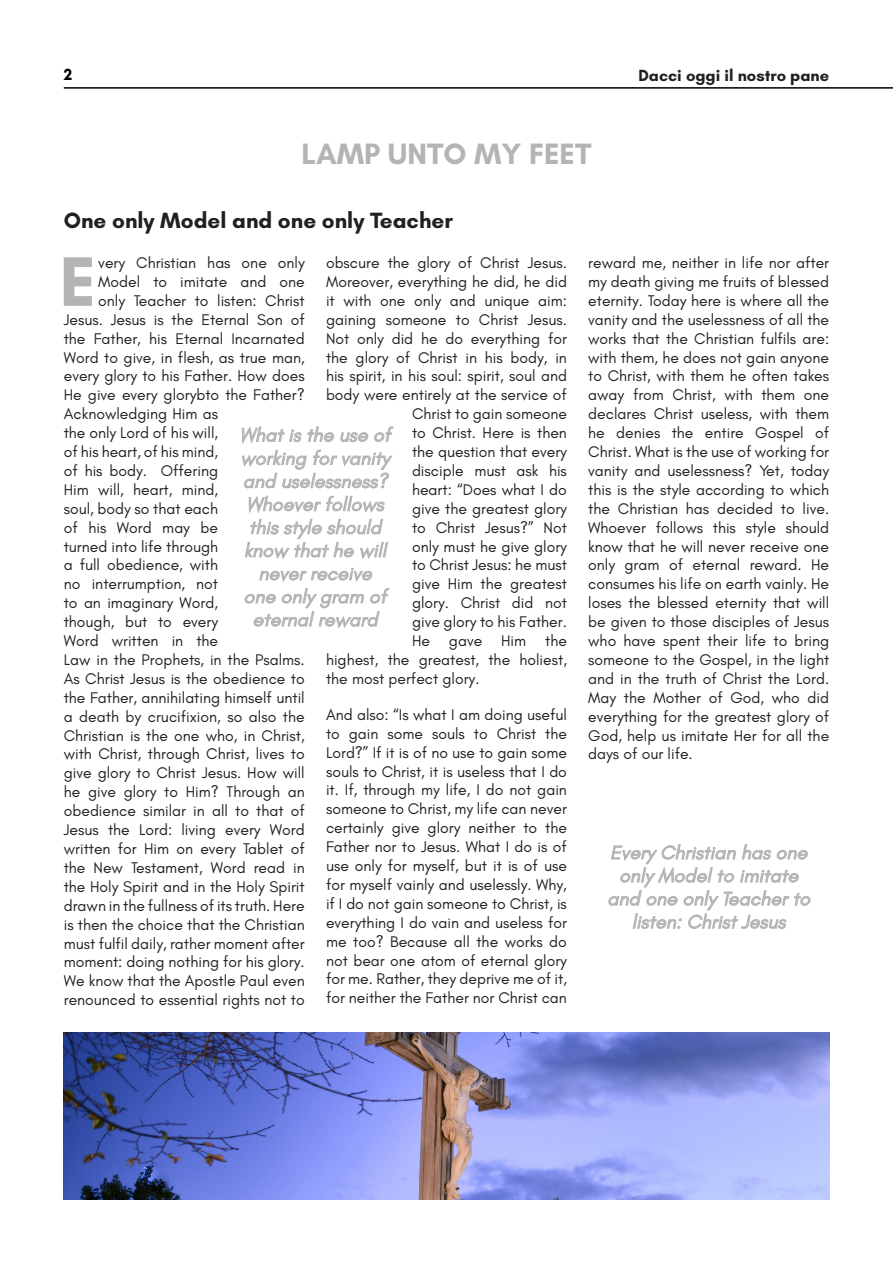
<style>
.page{position:relative;width:893px;height:1263px;background:#fff}
.page>*{position:absolute;margin:0;border:0;box-sizing:border-box;transform-origin:0 0}
.t1{font:700 71.4px "Glacial Indifference";color:#b4b4b4}
.t2{font:700 30px "Glacial Indifference";color:#b4b4b4}
.t3{font:700 22.5px "Glacial Indifference";color:#221f20}
.t4{font:italic 19.2px/23.1px "Glacial Indifference";color:#b4b4b4;text-align:center}
.t5{font:700 16.5px "Glacial Indifference";color:#221f20}
.t6{font:700 16.5px "Glacial Indifference";color:#000}
.t7{font:15.75px/18.9px "Glacial Indifference";color:#221f20;text-align:justify}
</style>
<div class="page">
<hr style="left:64px;top:87px;width:829px;height:2px;background:#000">
<img style="left:64px;top:1033px;width:765px;height:166px">
<svg style="left:242px;top:426px;width:152px;height:133px"></svg>
<svg style="left:245px;top:567px;width:145px;height:61px"></svg>
<svg style="left:608px;top:844px;width:203px;height:85px"></svg>
<p class="t6" style="left:64px;top:65px;width:10px">2</p>
<h2 class="t2" style="left:301px;top:135px;width:291px">LAMP UNTO MY FEET</h2>
<p class="t5" style="left:638px;top:65px;width:192px">Dacci oggi il nostro pane</p>
<h3 class="t3" style="left:64px;top:206px;width:391px">One only Model and one only Teacher</h3>
<h1 class="t1" style="left:59px;top:237px;width:38px">E</h1>
<p class="t7" style="left:98px;top:253px;width:208px">very Christian has one only</p>
<p class="t7" style="left:326px;top:253px;width:242px">obscure the glory of Christ Jesus.</p>
<p class="t7" style="left:326px;top:272px;width:242px">Moreover, everything he did, he did</p>
<p class="t7" style="left:326px;top:291px;width:242px">it with one only and unique aim:</p>
<p class="t7" style="left:326px;top:310px;width:242px">gaining someone to Christ Jesus.</p>
<p class="t7" style="left:326px;top:329px;width:242px">Not only did he do everything for</p>
<p class="t7" style="left:326px;top:348px;width:242px">the glory of Christ in his body, in</p>
<p class="t7" style="left:326px;top:367px;width:242px">his spirit, in his soul: spirit, soul and</p>
<p class="t7" style="left:326px;top:386px;width:242px">body were entirely at the service of</p>
<p class="t7" style="left:412px;top:405px;width:156px">Christ to gain someone</p>
<p class="t7" style="left:412px;top:424px;width:156px">to Christ. Here is then</p>
<p class="t7" style="left:412px;top:442px;width:156px">the question that every</p>
<p class="t7" style="left:412px;top:461px;width:156px">disciple must ask his</p>
<p class="t7" style="left:412px;top:480px;width:156px">heart: “Does what I do</p>
<p class="t7" style="left:412px;top:499px;width:156px">give the greatest glory</p>
<p class="t7" style="left:412px;top:518px;width:156px">to Christ Jesus?” Not</p>
<p class="t7" style="left:412px;top:537px;width:156px">only must he give glory</p>
<p class="t7" style="left:412px;top:556px;width:156px">to Christ Jesus: he must</p>
<p class="t7" style="left:412px;top:575px;width:156px">give Him the greatest</p>
<p class="t7" style="left:412px;top:594px;width:156px">glory. Christ did not</p>
<p class="t7" style="left:412px;top:613px;width:156px">give glory to his Father.</p>
<p class="t7" style="left:412px;top:631px;width:156px">He gave Him the</p>
<p class="t7" style="left:326px;top:650px;width:242px">highest, the greatest, the holiest,</p>
<p class="t7" style="left:326px;top:669px;width:155px">the most perfect glory.</p>
<p class="t7" style="left:326px;top:705px;width:242px">And also: “Is what I am doing useful to gain some souls to Christ the Lord?” If it is of no use to gain some souls to Christ, it is useless that I do it. If, through my life, I do not gain someone to Christ, my life can never certainly give glory neither to the Father nor to Jesus. What I do is of use only for myself, but it is of use for myself vainly and uselessly. Why, if I do not gain someone to Christ, is everything I do vain and useless for me too? Because all the works do not bear one atom of eternal glory for me. Rather, they deprive me of it, for neither the Father nor Christ can</p>
<p class="t7" style="left:98px;top:272px;width:208px">Model to imitate and one</p>
<p class="t7" style="left:98px;top:291px;width:208px">only Teacher to listen: Christ</p>
<p class="t7" style="left:64px;top:310px;width:242px">Jesus. Jesus is the Eternal Son of</p>
<p class="t7" style="left:64px;top:329px;width:242px">the Father, his Eternal Incarnated</p>
<p class="t7" style="left:64px;top:348px;width:242px">Word to give, in flesh, as true man,</p>
<p class="t7" style="left:64px;top:367px;width:242px">every glory to his Father. How does</p>
<p class="t7" style="left:64px;top:386px;width:242px">He give every glorybto the Father?</p>
<p class="t7" style="left:64px;top:405px;width:156px">Acknowledging Him as</p>
<p class="t7" style="left:64px;top:424px;width:156px">the only Lord of his will,</p>
<p class="t7" style="left:64px;top:442px;width:156px">of his heart, of his mind,</p>
<p class="t7" style="left:64px;top:461px;width:156px">of his body. Offering</p>
<p class="t7" style="left:64px;top:480px;width:156px">Him will, heart, mind,</p>
<p class="t7" style="left:64px;top:499px;width:156px">soul, body so that each</p>
<p class="t7" style="left:64px;top:518px;width:156px">of his Word may be</p>
<p class="t7" style="left:64px;top:537px;width:156px">turned into life through</p>
<p class="t7" style="left:64px;top:556px;width:156px">a full obedience, with</p>
<p class="t7" style="left:64px;top:575px;width:156px">no interrumption, not</p>
<p class="t7" style="left:64px;top:594px;width:156px">to an imaginary Word,</p>
<p class="t7" style="left:64px;top:613px;width:156px">though, but to every</p>
<p class="t7" style="left:64px;top:631px;width:156px">Word written in the</p>
<p class="t7" style="left:64px;top:650px;width:242px">Law in the Prophets, in the Psalms.</p>
<p class="t7" style="left:64px;top:669px;width:242px">As Christ Jesus is the obedience to</p>
<p class="t7" style="left:64px;top:688px;width:242px">the Father, annihilating himself until</p>
<p class="t7" style="left:64px;top:707px;width:242px">a death by crucifixion, so also the</p>
<p class="t7" style="left:64px;top:726px;width:242px">Christian is the one who, in Christ,</p>
<p class="t7" style="left:64px;top:745px;width:242px">with Christ, through Christ, lives to</p>
<p class="t7" style="left:64px;top:764px;width:242px">give glory to Christ Jesus. How will</p>
<p class="t7" style="left:64px;top:783px;width:242px">he give glory to Him? Through an</p>
<p class="t7" style="left:64px;top:802px;width:242px">obedience similar in all to that of</p>
<p class="t7" style="left:64px;top:820px;width:242px">Jesus the Lord: living every Word</p>
<p class="t7" style="left:64px;top:839px;width:242px">written for Him on every Tablet of</p>
<p class="t7" style="left:64px;top:858px;width:242px">the New Testament, Word read in</p>
<p class="t7" style="left:64px;top:877px;width:242px">the Holy Spirit and in the Holy Spirit</p>
<p class="t7" style="left:64px;top:896px;width:242px">drawn in the fullness of its truth. Here</p>
<p class="t7" style="left:64px;top:915px;width:242px">is then the choice that the Christian</p>
<p class="t7" style="left:64px;top:934px;width:242px">must fulfil daily, rather moment after</p>
<p class="t7" style="left:64px;top:953px;width:242px">moment: doing nothing for his glory.</p>
<p class="t7" style="left:64px;top:972px;width:242px">We know that the Apostle Paul even</p>
<p class="t7" style="left:64px;top:991px;width:242px">renounced to essential rights not to</p>
<p class="t4" style="left:240px;top:424px;width:152px">What is the use of working for vanity and uselessness?<br>Whoever follows this style should know that he will never receive<br>one only gram of eternal reward</p>
<p class="t7" style="left:588px;top:253px;width:242px">reward me, neither in life nor after my death giving me fruits of blessed eternity. Today here is where all the vanity and the uselessness of all the works that the Christian fulfils are: with them, he does not gain anyone to Christ, with them he often takes away from Christ, with them one declares Christ useless, with them he denies the entire Gospel of Christ. What is the use of working for vanity and uselessness? Yet, today this is the style according to which the Christian has decided to live.<br>Whoever follows this style should know that he will never receive one only gram of eternal reward. He consumes his life on earth vainly. He loses the blessed eternity that will be given to those disciples of Jesus who have spent their life to bring someone to the Gospel, in the light and in the truth of Christ the Lord.<br>May the Mother of God, who did everything for the greatest glory of God, help us imitate Her for all the days of our life.</p>
<p class="t4" style="left:607px;top:841px;width:204px">Every Christian has one only Model to imitate and one only Teacher to listen: Christ Jesus</p>
</div>
